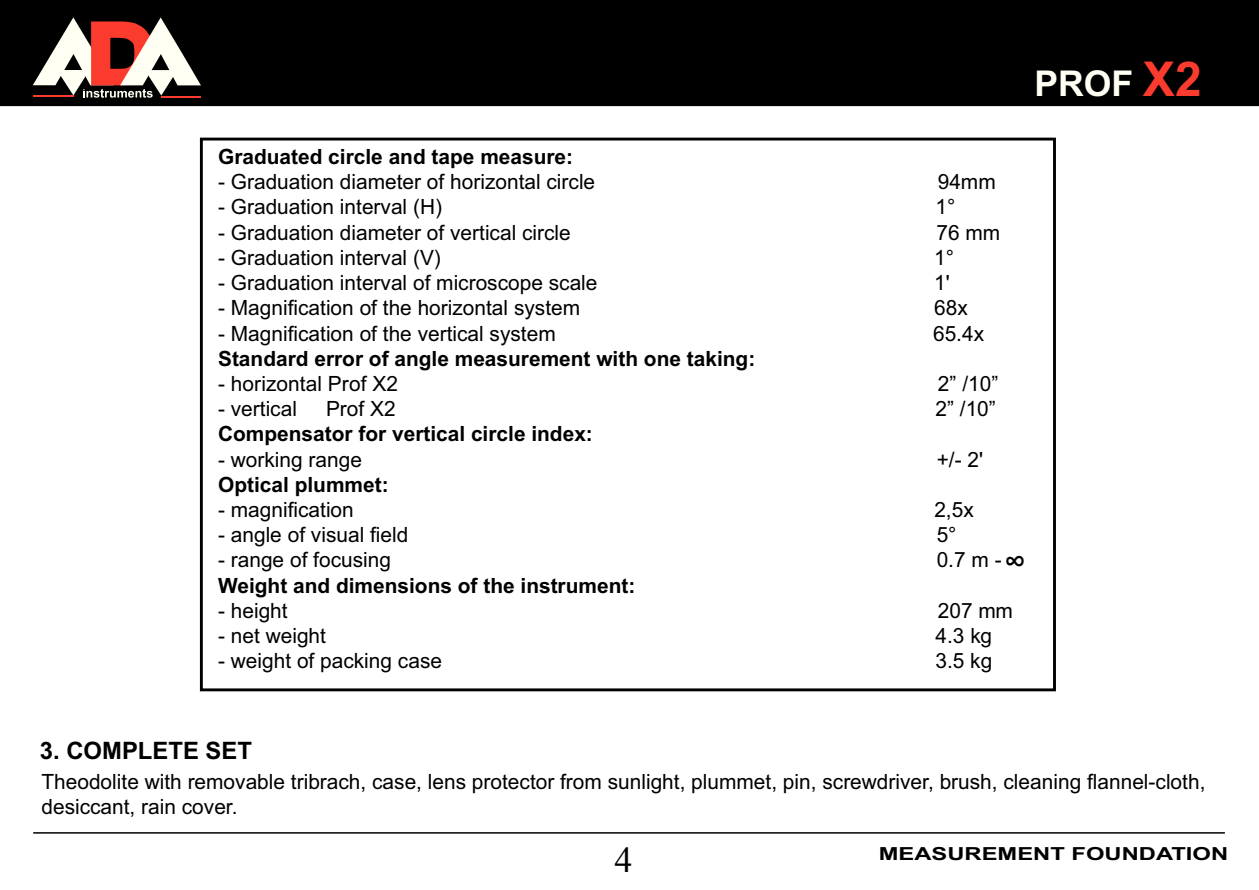
<style>
.page{position:relative;width:1259px;height:890px;background:#fff}
.page>*{position:absolute;margin:0;border:0;box-sizing:border-box;transform-origin:0 0}
.t1{font:700 35.4px "Arial";color:#fffff4}
.t2{font:700 30.9px "Arial";color:#000}
.t3{font:700 24px "Arial";color:#000}
.t4{font:21px/25.2px "Arial";color:#000}
.t5{font:700 21px "Arial";color:#000}
.t6{font:700 18px "Arial";color:#000;scale:1.32 1}
.s1{font-size:48px;color:#fb3b2d}
</style>
<div class="page">
<hr style="left:33px;top:832px;width:1192px;height:1px;background:#000">
<div style="left:200px;top:138px;width:856px;height:553px;border:3px solid #000"></div>
<div style="left:0;top:0;width:1258px;height:106px;background:#000"></div>
<svg style="left:33px;top:17px;width:168px;height:81px"></svg>
<hr style="left:33px;top:95px;width:40px;height:2px;background:#fb3b2d">
<hr style="left:161px;top:96px;width:40px;height:1px;background:#fb3b2d">
<h1 class="t1" style="left:1034px;top:70px;width:169px">PROF <span class="s1">X2</span></h1>
<p class="t5" style="left:218px;top:149px;width:356px">Graduated circle and tape measure:</p>
<p class="t4" style="left:218px;top:169px;width:379px">- Graduation diameter of horizontal circle</p>
<p class="t4" style="left:937px;top:169px;width:60px">94mm</p>
<p class="t4" style="left:218px;top:195px;width:225px">- Graduation interval (H)</p>
<p class="t4" style="left:935px;top:195px;width:21px">1°</p>
<p class="t4" style="left:218px;top:220px;width:354px">- Graduation diameter of vertical circle</p>
<p class="t4" style="left:936px;top:220px;width:65px">76 mm</p>
<p class="t4" style="left:218px;top:245px;width:224px">- Graduation interval (V)</p>
<p class="t4" style="left:934px;top:245px;width:21px">1°</p>
<p class="t4" style="left:218px;top:270px;width:381px">- Graduation interval of microscope scale</p>
<p class="t4" style="left:934px;top:270px;width:17px">1'</p>
<p class="t4" style="left:218px;top:295px;width:363px">- Magnification of the horizontal system</p>
<p class="t4" style="left:934px;top:295px;width:35px">68x</p>
<p class="t4" style="left:218px;top:321px;width:339px">- Magnification of the vertical system</p>
<p class="t4" style="left:933px;top:321px;width:53px">65.4x</p>
<p class="t5" style="left:218px;top:350px;width:539px">Standard error of angle measurement with one taking:</p>
<p class="t4" style="left:218px;top:371px;width:181px">- horizontal Prof X2</p>
<p class="t4" style="left:938px;top:371px;width:62px">2” /10”</p>
<p class="t4" style="left:218px;top:396px;width:80px">- vertical</p>
<p class="t4" style="left:326px;top:396px;width:71px">Prof X2</p>
<p class="t4" style="left:935px;top:396px;width:62px">2” /10”</p>
<p class="t5" style="left:218px;top:426px;width:376px">Compensator for vertical circle index:</p>
<p class="t4" style="left:218px;top:447px;width:145px">- working range</p>
<p class="t4" style="left:936px;top:447px;width:48px">+/- 2'</p>
<p class="t5" style="left:218px;top:476px;width:172px">Optical plummet:</p>
<p class="t4" style="left:218px;top:497px;width:137px">- magnification</p>
<p class="t4" style="left:934px;top:497px;width:41px">2,5х</p>
<p class="t4" style="left:218px;top:522px;width:192px">- angle of visual field</p>
<p class="t4" style="left:936px;top:522px;width:21px">5°</p>
<p class="t4" style="left:218px;top:547px;width:174px">- range of focusing</p>
<p class="t4" style="left:936px;top:547px;width:66px">0.7 m -</p>
<p class="t5" style="left:218px;top:577px;width:419px">Weight and dimensions of the instrument:</p>
<p class="t4" style="left:218px;top:598px;width:71px">- height</p>
<p class="t4" style="left:938px;top:598px;width:77px">207 mm</p>
<p class="t4" style="left:218px;top:623px;width:109px">- net weight</p>
<p class="t4" style="left:935px;top:623px;width:58px">4.3 kg</p>
<p class="t4" style="left:218px;top:648px;width:225px">- weight of packing case</p>
<p class="t4" style="left:935px;top:648px;width:58px">3.5 kg</p>
<h2 class="t2" style="left:1004px;top:549px;width:23px">∞</h2>
<p class="t3" style="left:40px;top:741px;width:214px">3. COMPLETE SET</p>
<p class="t4" style="left:41px;top:768px;width:1165px">Theodolite with removable tribrach, case, lens protector from sunlight, plummet, pin, screwdriver, brush, cleaning flannel-cloth, desiccant, rain cover.</p>
<p class="t6" style="left:879px;top:847px;width:266px">MEASUREMENT FOUNDATION</p>
</div>
